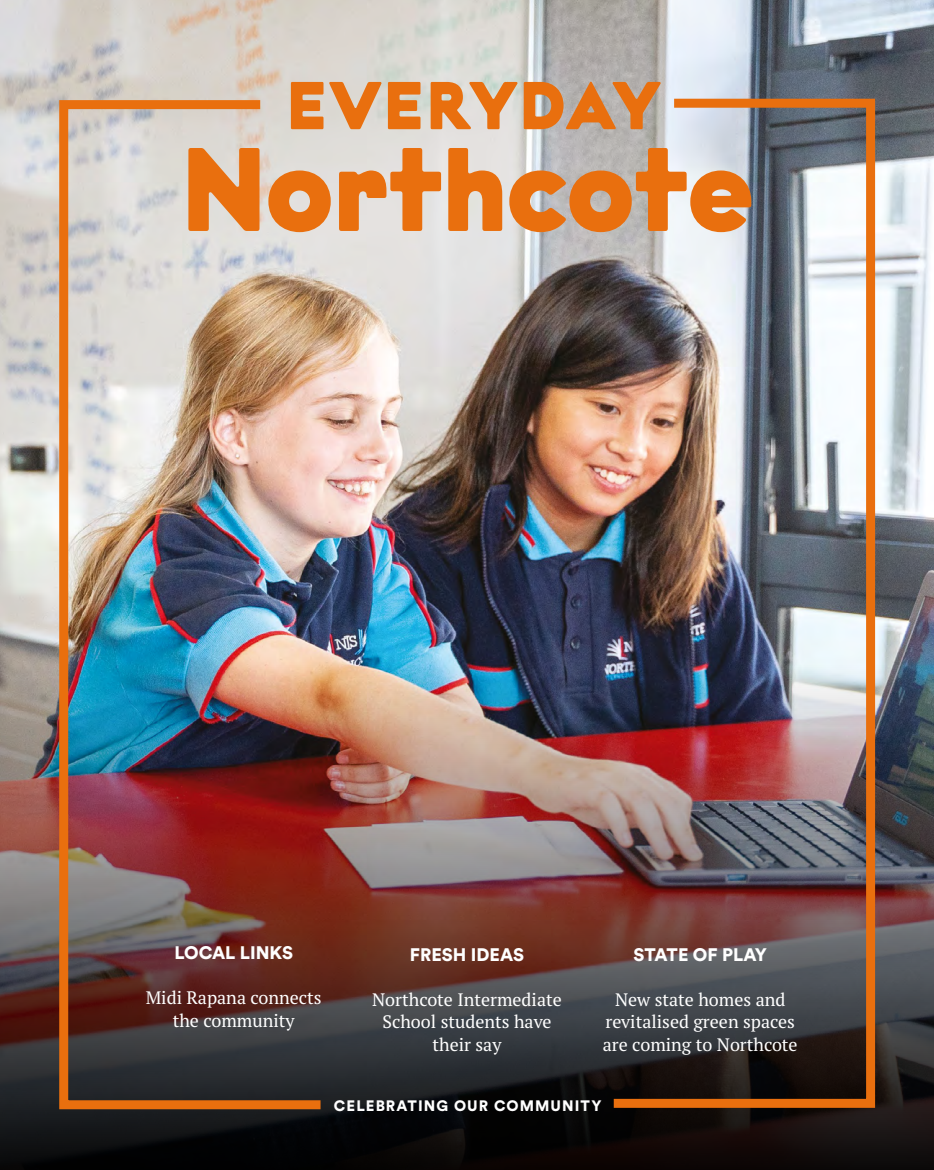
<style>
.page{position:relative;width:934px;height:1170px;background:#fff}
.page>*{position:absolute;margin:0;border:0;box-sizing:border-box;transform-origin:0 0}
.t1{font:118.5px "Krana Fat B";letter-spacing:.01em;color:#e96f0e}
.t2{font:67.5px "Krana Fat B";letter-spacing:.06em;color:#e96f0e}
.t3{font:18px/22.5px "PT Serif Pro";color:#fff;text-align:center}
.t4{font:900 18px "Circular Std";color:#fff}
.t5{font:900 15px "Circular Std";letter-spacing:.07em;color:#fff}
</style>
<div class="page">
<img style="left:0;top:0;width:934px;height:664px">
<img style="left:0;top:664px;width:934px;height:506px">
<img style="left:55px;top:96px;width:275px;height:1017px">
<img style="left:605px;top:94px;width:275px;height:1018px">
<h2 class="t2" style="left:287px;top:61px;width:373px">EVERYDAY</h2>
<h1 class="t1" style="left:182px;top:112px;width:572px">Northcote</h1>
<p class="t4" style="left:174px;top:941px;width:120px">LOCAL LINKS</p>
<p class="t3" style="left:146px;top:986px;width:178px">Midi Rapana connects the community</p>
<p class="t4" style="left:410px;top:942px;width:116px">FRESH IDEAS</p>
<p class="t3" style="left:372px;top:988px;width:191px">Northcote Intermediate<br>School students have their say</p>
<p class="t4" style="left:633px;top:942px;width:135px">STATE OF PLAY</p>
<p class="t3" style="left:603px;top:988px;width:196px">New state homes and revitalised green spaces are coming to Northcote</p>
<p class="t5" style="left:334px;top:1095px;width:269px">CELEBRATING OUR COMMUNITY</p>
</div>
